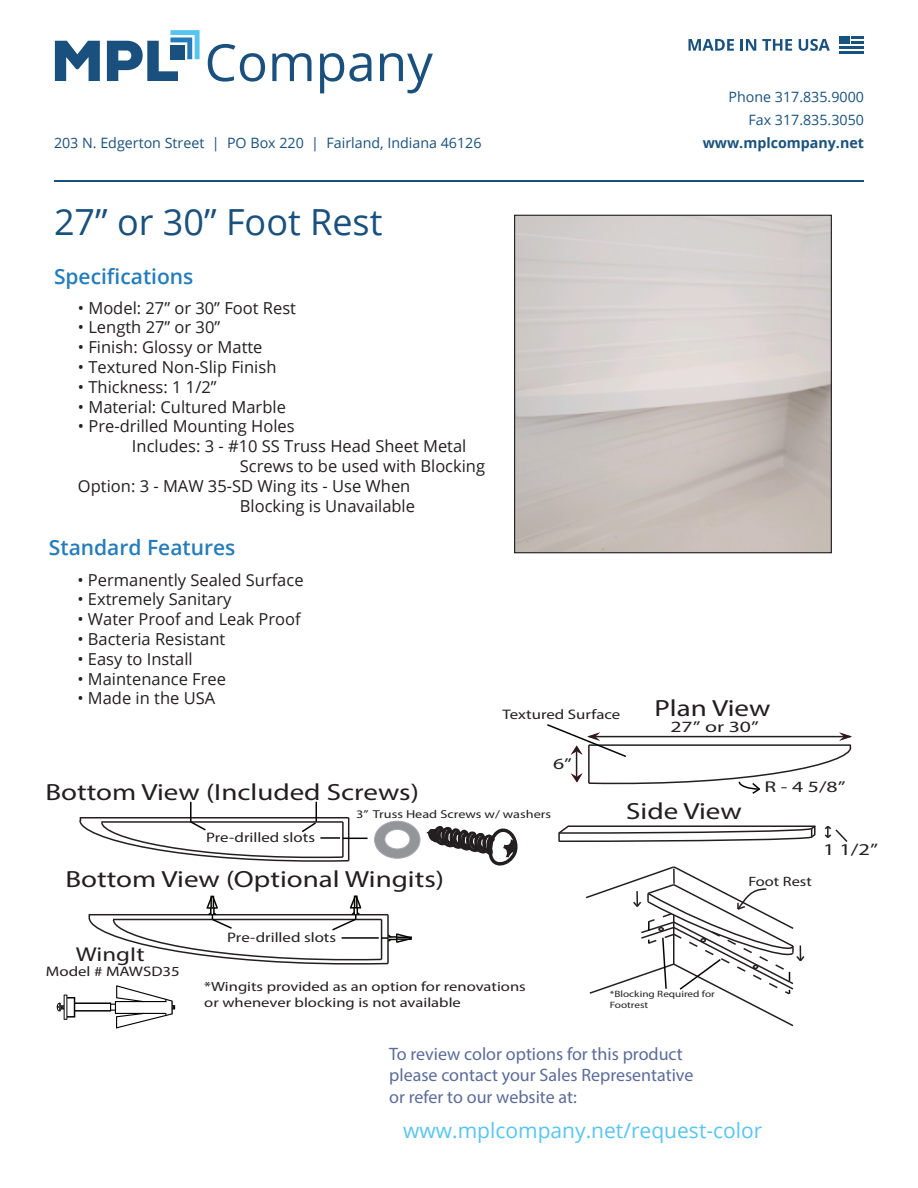
<style>
.page{position:relative;width:918px;height:1188px;background:#fff}
.page>*{position:absolute;margin:0;border:0;box-sizing:border-box;transform-origin:0 0}
.t1{font:36px "Open Sans";color:#19507d}
.t2{font:23.4px "Myriad Pro";color:#231f20;scale:1.24 1}
.t3{font:21px "Open Sans";color:#58c5f0}
.t4{font:600 21px "Open Sans";color:#247dba}
.t5{font:20.1px "Myriad Pro";color:#231f20;scale:1.24 1}
.t6{font:18px/21.6px "Myriad Pro";color:#5c6c9a}
.t7{font:16.5px "Open Sans";color:#231f20}
.t8{font:16.5px "Myriad Pro";color:#231f20;scale:1.35 1}
.t9{font:15.75px "Myriad Pro";color:#231f20;scale:1.39 1}
.t10{font:14.25px "Open Sans";color:#19507d}
.t11{font:14.25px/23.1px "Open Sans";color:#19527f;text-align:right}
.t12{font:700 14.25px "Open Sans";color:#19527f}
.t13{font:13.8px "Myriad Pro";color:#231f20;scale:1.22 1}
.t14{font:13.5px "Myriad Pro";color:#231f20;scale:1.21 1}
.t15{font:13.35px/16px "Myriad Pro";color:#231f20;scale:1.24 1}
.t16{font:11.55px "Myriad Pro";color:#231f20;scale:1.24 1}
.t17{font:9.15px/11.1px "Myriad Pro";color:#231f20;scale:1.22 1}
</style>
<div class="page">
<hr style="left:54px;top:181px;width:810px;height:1px;background:#19507d">
<svg style="left:208px;top:44px;width:57px;height:38px"></svg>
<svg style="left:272px;top:53px;width:40px;height:28px"></svg>
<svg style="left:320px;top:53px;width:51px;height:40px"></svg>
<svg style="left:380px;top:53px;width:53px;height:40px"></svg>
<svg style="left:55px;top:41px;width:45px;height:40px"></svg>
<svg style="left:107px;top:30px;width:93px;height:51px"></svg>
<div style="left:514px;top:215px;width:318px;height:338px;border:1px solid #231f20"></div>
<svg style="left:558px;top:825px;width:258px;height:17px"></svg>
<svg style="left:824px;top:826px;width:24px;height:16px"></svg>
<hr style="left:75px;top:1002px;width:36px;height:2px;background:#050504">
<hr style="left:75px;top:1010px;width:36px;height:2px;background:#050504">
<svg style="left:110px;top:985px;width:65px;height:44px"></svg>
<svg style="left:56px;top:995px;width:19px;height:25px"></svg>
<svg style="left:426px;top:826px;width:92px;height:40px"></svg>
<svg style="left:88px;top:895px;width:324px;height:70px"></svg>
<hr style="left:342px;top:937px;width:37px;height:2px;background:#040503">
<svg style="left:547px;top:724px;width:305px;height:70px"></svg>
<svg style="left:79px;top:802px;width:289px;height:60px"></svg>
<div style="left:375px;top:821px;width:45px;height:37px;background:#939598;border-radius:50%"></div>
<div style="left:374px;top:821px;width:46px;height:38px;border:1px solid #a8a9ad;border-radius:50%"></div>
<div style="left:385px;top:829px;width:25px;height:20px;background:#fff;border-radius:50%"></div>
<div style="left:384px;top:829px;width:26px;height:20px;border:1px solid #a8a9ad;border-radius:50%"></div>
<svg style="left:586px;top:866px;width:219px;height:161px"></svg>
<svg style="left:689px;top:39px;width:45px;height:12px"></svg>
<svg style="left:741px;top:39px;width:15px;height:12px"></svg>
<svg style="left:762px;top:39px;width:30px;height:12px"></svg>
<svg style="left:799px;top:39px;width:31px;height:12px"></svg>
<div style="left:839px;top:36px;width:11px;height:8px;background:#19527f"></div>
<svg style="left:852px;top:36px;width:12px;height:8px"></svg>
<hr style="left:839px;top:46px;width:25px;height:3px;background:#19527f">
<hr style="left:839px;top:51px;width:25px;height:3px;background:#19527f">
<p class="t10" style="left:54px;top:133px;width:429px">203 N. Edgerton Street | PO Box 220 | Fairland, Indiana 46126</p>
<h1 class="t1" style="left:54px;top:197px;width:330px">27” or 30” Foot Rest</h1>
<p class="t4" style="left:54px;top:262px;width:141px">Specifications</p>
<p class="t7" style="left:78px;top:296px;width:220px">• Model: 27” or 30” Foot Rest</p>
<p class="t7" style="left:78px;top:316px;width:144px">• Length 27” or 30”</p>
<p class="t7" style="left:78px;top:336px;width:186px">• Finish: Glossy or Matte</p>
<p class="t7" style="left:78px;top:356px;width:200px">• Textured Non-Slip Finish</p>
<p class="t7" style="left:78px;top:375px;width:140px">• Thickness: 1 1/2”</p>
<p class="t7" style="left:78px;top:395px;width:209px">• Material: Cultured Marble</p>
<p class="t7" style="left:78px;top:415px;width:218px">• Pre-drilled Mounting Holes</p>
<p class="t7" style="left:132px;top:435px;width:336px">Includes: 3 - #10 SS Truss Head Sheet Metal</p>
<p class="t7" style="left:240px;top:455px;width:247px">Screws to be used with Blocking</p>
<p class="t7" style="left:78px;top:474px;width:334px">Option: 3 - MAW 35-SD Wing its - Use When</p>
<p class="t7" style="left:240px;top:494px;width:177px">Blocking is Unavailable</p>
<p class="t4" style="left:49px;top:532px;width:188px">Standard Features</p>
<p class="t7" style="left:77px;top:568px;width:228px">• Permanently Sealed Surface</p>
<p class="t7" style="left:77px;top:588px;width:156px">• Extremely Sanitary</p>
<p class="t7" style="left:77px;top:608px;width:225px">• Water Proof and Leak Proof</p>
<p class="t7" style="left:77px;top:628px;width:149px">• Bacteria Resistant</p>
<p class="t7" style="left:77px;top:648px;width:117px">• Easy to Install</p>
<p class="t7" style="left:77px;top:667px;width:150px">• Maintenance Free</p>
<p class="t7" style="left:77px;top:687px;width:139px">• Made in the USA</p>
<p class="t13" style="left:503px;top:706px;width:98px">Textured Surface</p>
<p class="t9" style="left:553px;top:754px;width:15px">6”</p>
<p class="t11" style="left:729px;top:85px;width:137px">Phone 317.835.9000<br>Fax 317.835.3050</p>
<p class="t12" style="left:703px;top:133px;width:163px">www.mplcompany.net</p>
<h2 class="t2" style="left:655px;top:693px;width:95px">Plan View</h2>
<p class="t9" style="left:670px;top:717px;width:65px">27” or 30”</p>
<h2 class="t2" style="left:45px;top:778px;width:303px">Bottom View (Included Screws)</h2>
<p class="t13" style="left:206px;top:829px;width:91px">Pre-drilled slots</p>
<p class="t16" style="left:356px;top:807px;width:159px">3” Truss Head Screws w/ washers</p>
<h2 class="t2" style="left:65px;top:865px;width:307px">Bottom View (Optional Wingits)</h2>
<p class="t5" style="left:76px;top:941px;width:57px">WingIt</p>
<p class="t13" style="left:46px;top:963px;width:111px">Model # MAWSD35</p>
<p class="t13" style="left:227px;top:929px;width:91px">Pre-drilled slots</p>
<p class="t15" style="left:204px;top:979px;width:261px">*Wingits provided as an option for renovations or whenever blocking is not available</p>
<h2 class="t2" style="left:626px;top:797px;width:95px">Side View</h2>
<p class="t9" style="left:765px;top:777px;width:60px">R - 4 5/8”</p>
<p class="t14" style="left:749px;top:873px;width:54px">Foot Rest</p>
<p class="t8" style="left:823px;top:839px;width:42px">1 1/2”</p>
<p class="t17" style="left:610px;top:988px;width:88px">*Blocking Required for<br>Footrest</p>
<p class="t6" style="left:389px;top:1043px;width:306px">To review color options for this product please contact your Sales Representative or refer to our website at:</p>
<p class="t3" style="left:403px;top:1116px;width:361px">www.mplcompany.net/request-color</p>
</div>
